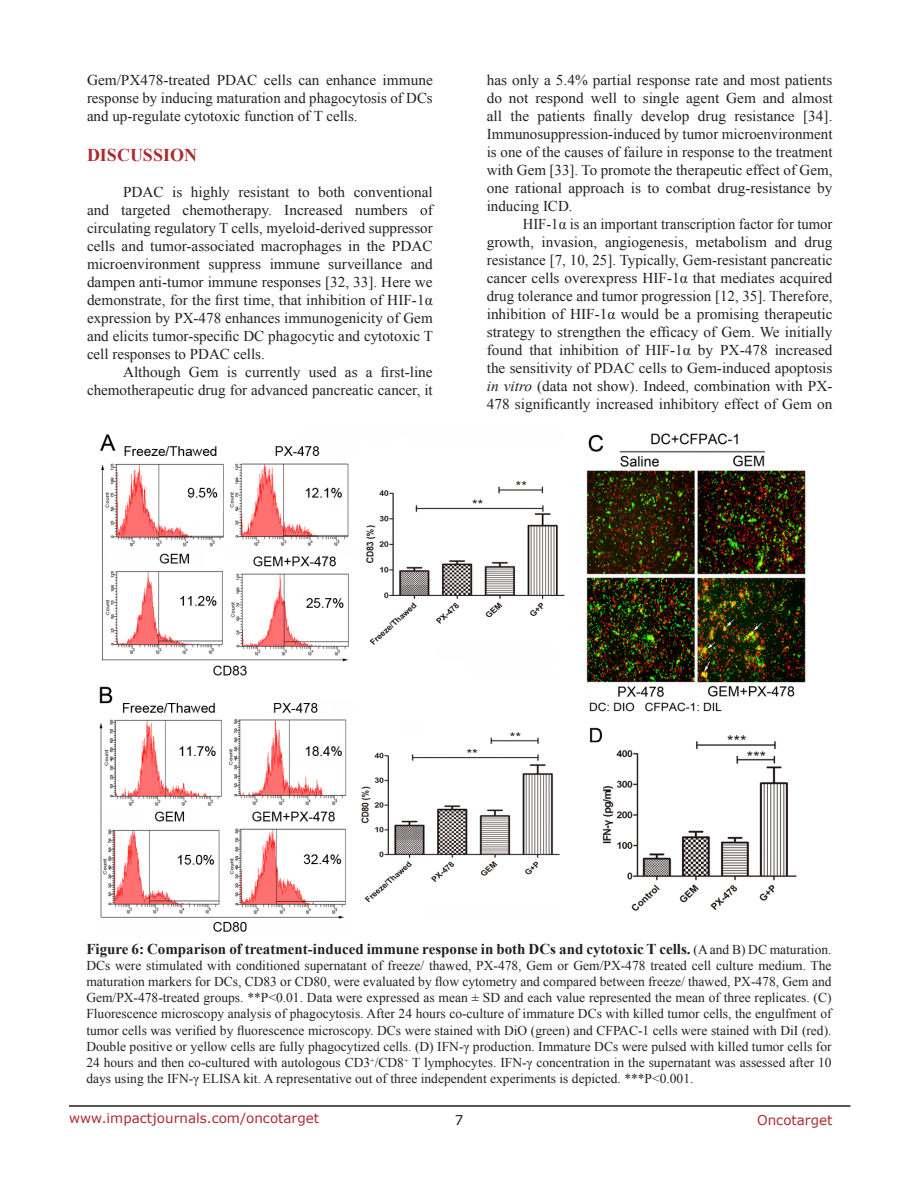
<style>
.page{position:relative;width:918px;height:1188px;background:#fff}
.page>*{position:absolute;margin:0;border:0;box-sizing:border-box;transform-origin:0 0}
.Heading{font:700 18px "Times New Roman";color:#ac2b31}
.BodyText{font:15px/18px "Times New Roman";color:#221f22;text-align:justify}
.FigureText{font:700 15px "Times New Roman";color:#221f22}
.FigureText-2{font:13.5px/16.2px "Times New Roman";color:#221f22;text-align:justify}
.t1{font:13.5px "Verdana";color:#ac2b31}
.t2{font:13.5px "Verdana";color:#221f22}
.s1{font-style:italic}
.s2{font-weight:400;font-size:13.5px}
</style>
<div class="page">
<hr style="left:69px;top:1105px;width:781px;height:2px;background:#231f20">
<img style="left:99px;top:433px;width:707px;height:499px">
<p class="BodyText" style="left:87px;top:71px;width:347px">Gem/PX478-treated PDAC cells can enhance immune response by inducing maturation and phagocytosis of DCs and up-regulate cytotoxic function of T cells.</p>
<p class="Heading" style="left:87px;top:143px;width:112px">DISCUSSION</p>
<p class="BodyText" style="left:87px;top:183px;width:348px;text-indent:36px">PDAC is highly resistant to both conventional and targeted chemotherapy. Increased numbers of circulating regulatory T cells, myeloid-derived suppressor cells and tumor-associated macrophages in the PDAC microenvironment suppress immune surveillance and dampen anti-tumor immune responses [32, 33]. Here we demonstrate, for the first time, that inhibition of HIF-1α expression by PX-478 enhances immunogenicity of Gem and elicits tumor-specific DC phagocytic and cytotoxic T cell responses to PDAC cells.</p>
<p class="BodyText" style="left:87px;top:363px;width:347px;text-align:right">Although Gem is currently used as a first-line chemotherapeutic drug for advanced pancreatic cancer, it</p>
<p class="BodyText" style="left:487px;top:71px;width:347px">has only a 5.4% partial response rate and most patients do not respond well to single agent Gem and almost all the patients finally develop drug resistance [34].<br>Immunosuppression-induced by tumor microenvironment is one of the causes of failure in response to the treatment with Gem [33]. To promote the therapeutic effect of Gem, one rational approach is to combat drug-resistance by inducing ICD.</p>
<p class="BodyText" style="left:487px;top:215px;width:347px;text-indent:36px">HIF-1α is an important transcription factor for tumor growth, invasion, angiogenesis, metabolism and drug resistance [7, 10, 25]. Typically, Gem-resistant pancreatic cancer cells overexpress HIF-1α that mediates acquired drug tolerance and tumor progression [12, 35]. Therefore, inhibition of HIF-1α would be a promising therapeutic strategy to strengthen the efficacy of Gem. We initially found that inhibition of HIF-1α by PX-478 increased the sensitivity of PDAC cells to Gem-induced apoptosis <span class="s1">in vitro</span> (data not show). Indeed, combination with PX-478 significantly increased inhibitory effect of Gem on</p>
<p class="FigureText" style="left:86px;top:938px;width:747px">Figure 6: Comparison of treatment-induced immune response in both DCs and cytotoxic T cells. <span class="s2">(A and B) DC maturation.</span></p>
<p class="FigureText-2" style="left:86px;top:957px;width:747px">DCs were stimulated with conditioned supernatant of freeze/ thawed, PX-478, Gem or Gem/PX-478 treated cell culture medium. The maturation markers for DCs, CD83 or CD80, were evaluated by flow cytometry and compared between freeze/ thawed, PX-478, Gem and Gem/PX-478-treated groups. **P&lt;0.01. Data were expressed as mean ± SD and each value represented the mean of three replicates. (C)<br>Fluorescence microscopy analysis of phagocytosis. After 24 hours co-culture of immature DCs with killed tumor cells, the engulfment of tumor cells was verified by fluorescence microscopy. DCs were stained with DiO (green) and CFPAC-1 cells were stained with DiI (red).<br>Double positive or yellow cells are fully phagocytized cells. (D) IFN-γ production. Immature DCs were pulsed with killed tumor cells for 24 hours and then co-cultured with autologous CD3<sup>+</sup>/CD8<sup>+</sup> T lymphocytes. IFN-γ concentration in the supernatant was assessed after 10 days using the IFN-γ ELISA kit. A representative out of three independent experiments is depicted. ***P&lt;0.001.</p>
<p class="t1" style="left:69px;top:1109px;width:252px">www.impactjournals.com/oncotarget</p>
<p class="t2" style="left:455px;top:1111px;width:10px">7</p>
<p class="t1" style="left:757px;top:1111px;width:77px">Oncotarget</p>
</div>
